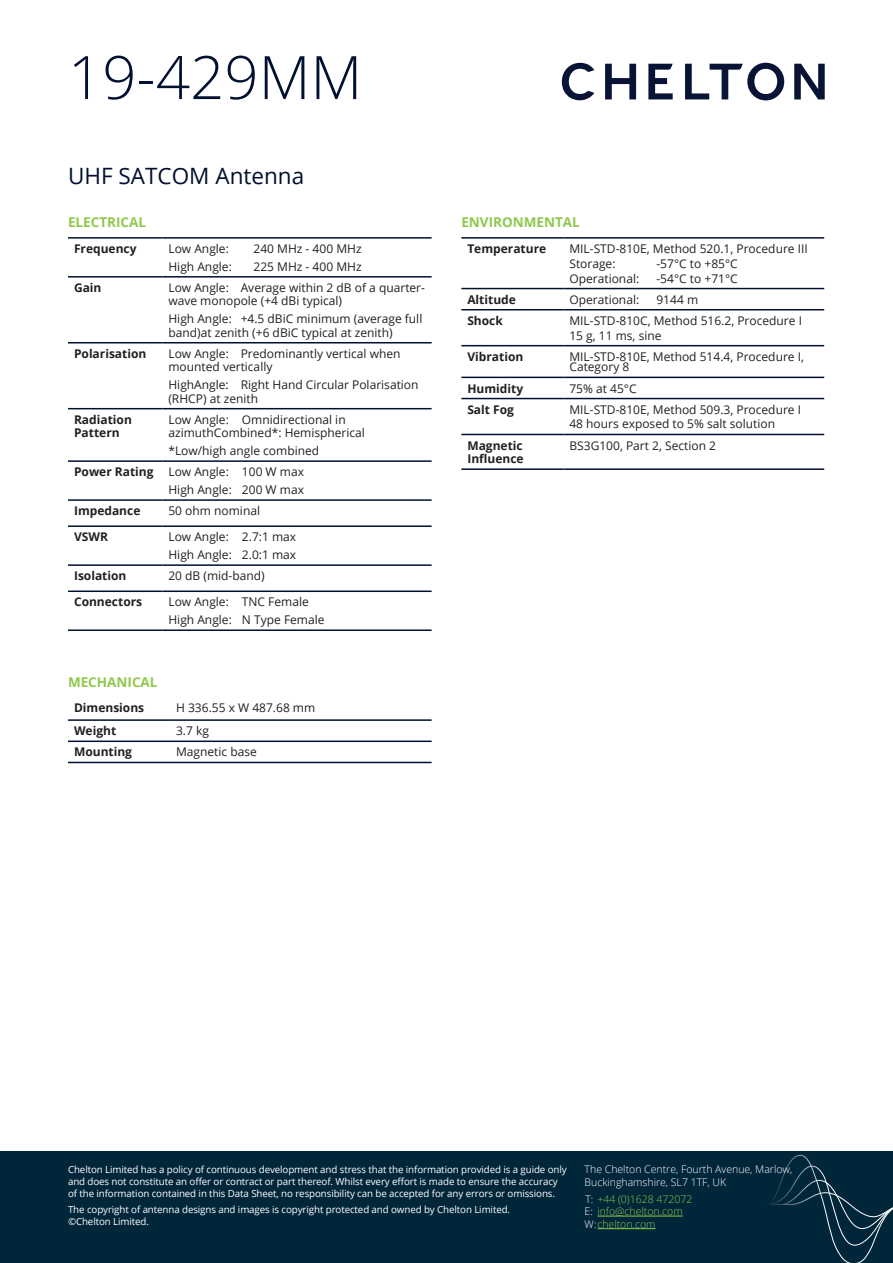
<style>
.page{position:relative;width:893px;height:1263px;background:#fff}
.page>*{position:absolute;margin:0;border:0;box-sizing:border-box;transform-origin:0 0}
.Heading_code_1{font:300 60px "Open Sans";color:#001030}
.Sub_Header_Descripti{font:22.5px "Open Sans";color:#001030}
.Bullets{font:700 13.5px "Open Sans";color:#90c84c}
.Table_headers{font:700 13.5px "Open Sans";color:#90c84c}
.Table_reg{font:12px/13.5px "Open Sans";color:#231f20}
.Table_bold{font:700 12px/13.5px "Open Sans";color:#231f20}
.t1{font:300 10.5px/12.6px "Open Sans";color:#fff}
.t2{font:300 10.5px/12.6px "Open Sans";color:#90c84c}
.t3{font:9.75px/12px "Open Sans";letter-spacing:-.01em;color:#fff}
.s1{color:#fff}
</style>
<div class="page">
<hr style="left:68px;top:276px;width:94px;height:2px;background:#001030">
<hr style="left:162px;top:276px;width:270px;height:2px;background:#001030">
<hr style="left:68px;top:342px;width:94px;height:1px;background:#001030">
<hr style="left:162px;top:342px;width:270px;height:1px;background:#001030">
<hr style="left:68px;top:408px;width:94px;height:1px;background:#001030">
<hr style="left:162px;top:408px;width:270px;height:1px;background:#001030">
<hr style="left:68px;top:460px;width:94px;height:2px;background:#001030">
<hr style="left:162px;top:460px;width:270px;height:2px;background:#001030">
<hr style="left:68px;top:499px;width:94px;height:2px;background:#001030">
<hr style="left:162px;top:499px;width:270px;height:2px;background:#001030">
<hr style="left:68px;top:525px;width:94px;height:2px;background:#001030">
<hr style="left:162px;top:525px;width:270px;height:2px;background:#001030">
<hr style="left:68px;top:564px;width:94px;height:2px;background:#001030">
<hr style="left:162px;top:564px;width:270px;height:2px;background:#001030">
<hr style="left:68px;top:590px;width:94px;height:2px;background:#001030">
<hr style="left:162px;top:590px;width:270px;height:2px;background:#001030">
<hr style="left:68px;top:629px;width:94px;height:2px;background:#001030">
<hr style="left:162px;top:629px;width:270px;height:2px;background:#001030">
<hr style="left:68px;top:237px;width:94px;height:2px;background:#001030">
<hr style="left:162px;top:237px;width:270px;height:2px;background:#001030">
<hr style="left:68px;top:719px;width:102px;height:2px;background:#001030">
<hr style="left:170px;top:719px;width:262px;height:2px;background:#001030">
<hr style="left:68px;top:740px;width:102px;height:2px;background:#001030">
<hr style="left:170px;top:740px;width:262px;height:2px;background:#001030">
<hr style="left:68px;top:762px;width:102px;height:1px;background:#001030">
<hr style="left:170px;top:762px;width:262px;height:1px;background:#001030">
<hr style="left:461px;top:237px;width:102px;height:2px;background:#001030">
<hr style="left:563px;top:237px;width:261px;height:2px;background:#001030">
<hr style="left:461px;top:288px;width:102px;height:1px;background:#001030">
<hr style="left:563px;top:288px;width:261px;height:1px;background:#001030">
<hr style="left:461px;top:309px;width:102px;height:1px;background:#001030">
<hr style="left:563px;top:309px;width:261px;height:1px;background:#001030">
<hr style="left:461px;top:345px;width:102px;height:1px;background:#001030">
<hr style="left:563px;top:345px;width:261px;height:1px;background:#001030">
<hr style="left:461px;top:377px;width:102px;height:1px;background:#001030">
<hr style="left:563px;top:377px;width:261px;height:1px;background:#001030">
<hr style="left:461px;top:398px;width:102px;height:1px;background:#001030">
<hr style="left:563px;top:398px;width:261px;height:1px;background:#001030">
<hr style="left:461px;top:434px;width:102px;height:1px;background:#001030">
<hr style="left:563px;top:434px;width:261px;height:1px;background:#001030">
<hr style="left:461px;top:468px;width:102px;height:2px;background:#001030">
<hr style="left:563px;top:468px;width:261px;height:2px;background:#001030">
<div style="left:0;top:1151px;width:893px;height:112px;background:#00263a"></div>
<svg style="left:562px;top:63px;width:32px;height:37px"></svg>
<svg style="left:605px;top:64px;width:31px;height:35px"></svg>
<svg style="left:648px;top:64px;width:25px;height:35px"></svg>
<svg style="left:685px;top:63px;width:99px;height:37px"></svg>
<svg style="left:794px;top:64px;width:31px;height:35px"></svg>
<hr style="left:597px;top:1216px;width:86px;height:1px;background:#90c84c">
<hr style="left:597px;top:1228px;width:58px;height:1px;background:#90c84c">
<svg style="left:770px;top:1154px;width:123px;height:109px"></svg>
<p class="Heading_code_1" style="left:68px;top:36px;width:296px">19-429MM</p>
<p class="Sub_Header_Descripti" style="left:68px;top:160px;width:238px">UHF SATCOM Antenna</p>
<p class="Table_headers" style="left:68px;top:213px;width:80px">ELECTRICAL</p>
<p class="Table_bold" style="left:74px;top:242px;width:64px">Frequency</p>
<p class="Table_reg" style="left:168px;top:242px;width:62px">Low Angle:</p>
<p class="Table_reg" style="left:253px;top:242px;width:110px">240 MHz - 400 MHz</p>
<p class="Table_reg" style="left:168px;top:259px;width:65px">High Angle:</p>
<p class="Table_reg" style="left:253px;top:259px;width:110px">225 MHz - 400 MHz</p>
<p class="Table_bold" style="left:74px;top:281px;width:29px">Gain</p>
<p class="Table_reg" style="left:168px;top:281px;width:258px">Low Angle: Average within 2 dB of a quarter&shy;wave monopole (+4 dBi typical)</p>
<p class="Table_reg" style="left:168px;top:312px;width:255px">High Angle: +4.5 dBiC minimum (average full band)at zenith (+6 dBiC typical at zenith)</p>
<p class="Table_bold" style="left:74px;top:346px;width:74px">Polarisation</p>
<p class="Table_reg" style="left:168px;top:346px;width:234px">Low Angle: Predominantly vertical when mounted vertically</p>
<p class="Table_reg" style="left:168px;top:378px;width:252px">HighAngle: Right Hand Circular Polarisation (RHCP) at zenith</p>
<p class="Table_bold" style="left:74px;top:412px;width:59px">Radiation<br>Pattern</p>
<p class="Table_reg" style="left:168px;top:412px;width:198px">Low Angle: Omnidirectional in azimuthCombined*: Hemispherical</p>
<p class="Table_reg" style="left:168px;top:444px;width:152px">*Low/high angle combined</p>
<p class="Table_bold" style="left:74px;top:465px;width:81px">Power Rating</p>
<p class="Table_reg" style="left:168px;top:465px;width:137px">Low Angle: 100 W max</p>
<p class="Table_reg" style="left:168px;top:483px;width:137px">High Angle: 200 W max</p>
<p class="Table_bold" style="left:74px;top:504px;width:68px">Impedance</p>
<p class="Table_reg" style="left:168px;top:504px;width:93px">50 ohm nominal</p>
<p class="Table_bold" style="left:74px;top:530px;width:35px">VSWR</p>
<p class="Table_reg" style="left:168px;top:530px;width:129px">Low Angle: 2.7:1 max</p>
<p class="Table_reg" style="left:168px;top:548px;width:129px">High Angle: 2.0:1 max</p>
<p class="Table_bold" style="left:74px;top:569px;width:54px">Isolation</p>
<p class="Table_reg" style="left:168px;top:569px;width:98px">20 dB (mid-band)</p>
<p class="Table_bold" style="left:74px;top:595px;width:70px">Connectors</p>
<p class="Table_reg" style="left:168px;top:595px;width:142px">Low Angle: TNC Female</p>
<p class="Table_reg" style="left:168px;top:613px;width:158px">High Angle: N Type Female</p>
<p class="Bullets" style="left:68px;top:673px;width:91px">MECHANICAL</p>
<p class="Table_bold" style="left:74px;top:701px;width:72px">Dimensions</p>
<p class="Table_reg" style="left:176px;top:701px;width:141px">H 336.55 x W 487.68 mm</p>
<p class="Table_bold" style="left:74px;top:724px;width:44px">Weight</p>
<p class="Table_reg" style="left:176px;top:724px;width:34px">3.7 kg</p>
<p class="Table_bold" style="left:74px;top:745px;width:60px">Mounting</p>
<p class="Table_reg" style="left:176px;top:745px;width:82px">Magnetic base</p>
<p class="Bullets" style="left:461px;top:213px;width:120px">ENVIRONMENTAL</p>
<p class="Table_bold" style="left:467px;top:242px;width:80px">Temperature</p>
<p class="Table_reg" style="left:569px;top:242px;width:240px">MIL-STD-810E, Method 520.1, Procedure III</p>
<p class="Table_reg" style="left:569px;top:256px;width:48px">Storage:</p>
<p class="Table_reg" style="left:656px;top:256px;width:83px">-57°C to +85°C</p>
<p class="Table_reg" style="left:569px;top:271px;width:71px">Operational:</p>
<p class="Table_reg" style="left:656px;top:271px;width:83px">-54°C to +71°C</p>
<p class="Table_bold" style="left:467px;top:292px;width:50px">Altitude</p>
<p class="Table_reg" style="left:569px;top:292px;width:71px">Operational:</p>
<p class="Table_reg" style="left:656px;top:292px;width:43px">9144 m</p>
<p class="Table_bold" style="left:467px;top:313px;width:37px">Shock</p>
<p class="Table_reg" style="left:569px;top:313px;width:234px">MIL-STD-810C, Method 516.2, Procedure I</p>
<p class="Table_reg" style="left:569px;top:328px;width:94px">15 g, 11 ms, sine</p>
<p class="Table_bold" style="left:467px;top:349px;width:57px">Vibration</p>
<p class="Table_reg" style="left:569px;top:351px;width:236px;line-height:10.5px">MIL-STD-810E, Method 514.4, Procedure I,<br>Category 8</p>
<p class="Table_bold" style="left:467px;top:381px;width:57px">Humidity</p>
<p class="Table_reg" style="left:569px;top:381px;width:69px">75% at 45°C</p>
<p class="Table_bold" style="left:467px;top:402px;width:48px">Salt Fog</p>
<p class="Table_reg" style="left:569px;top:402px;width:233px">MIL-STD-810E, Method 509.3, Procedure I</p>
<p class="Table_reg" style="left:569px;top:417px;width:207px">48 hours exposed to 5% salt solution</p>
<p class="Table_bold" style="left:467px;top:438px;width:58px">Magnetic<br>Influence</p>
<p class="Table_reg" style="left:569px;top:438px;width:148px">BS3G100, Part 2, Section 2</p>
<p class="t3" style="left:68px;top:1163px;width:500px">Chelton Limited has a policy of continuous development and stress that the information provided is a guide only and does not constitute an offer or contract or part thereof. Whilst every effort is made to ensure the accuracy of the information contained in this Data Sheet, no responsibility can be accepted for any errors or omissions.</p>
<p class="t3" style="left:68px;top:1203px;width:444px">The copyright of antenna designs and images is copyright protected and owned by Chelton Limited. ©Chelton Limited.</p>
<p class="t1" style="left:585px;top:1163px;width:209px">The Chelton Centre, Fourth Avenue, Marlow,<br>Buckinghamshire, SL7 1TF, UK</p>
<p class="t2" style="left:585px;top:1192px;width:109px"><span class="s1">T:</span> +44 (0)1628 472072<br><span class="s1">E:</span> info@chelton.com<br><span class="s1">W:</span>chelton.com</p>
</div>
